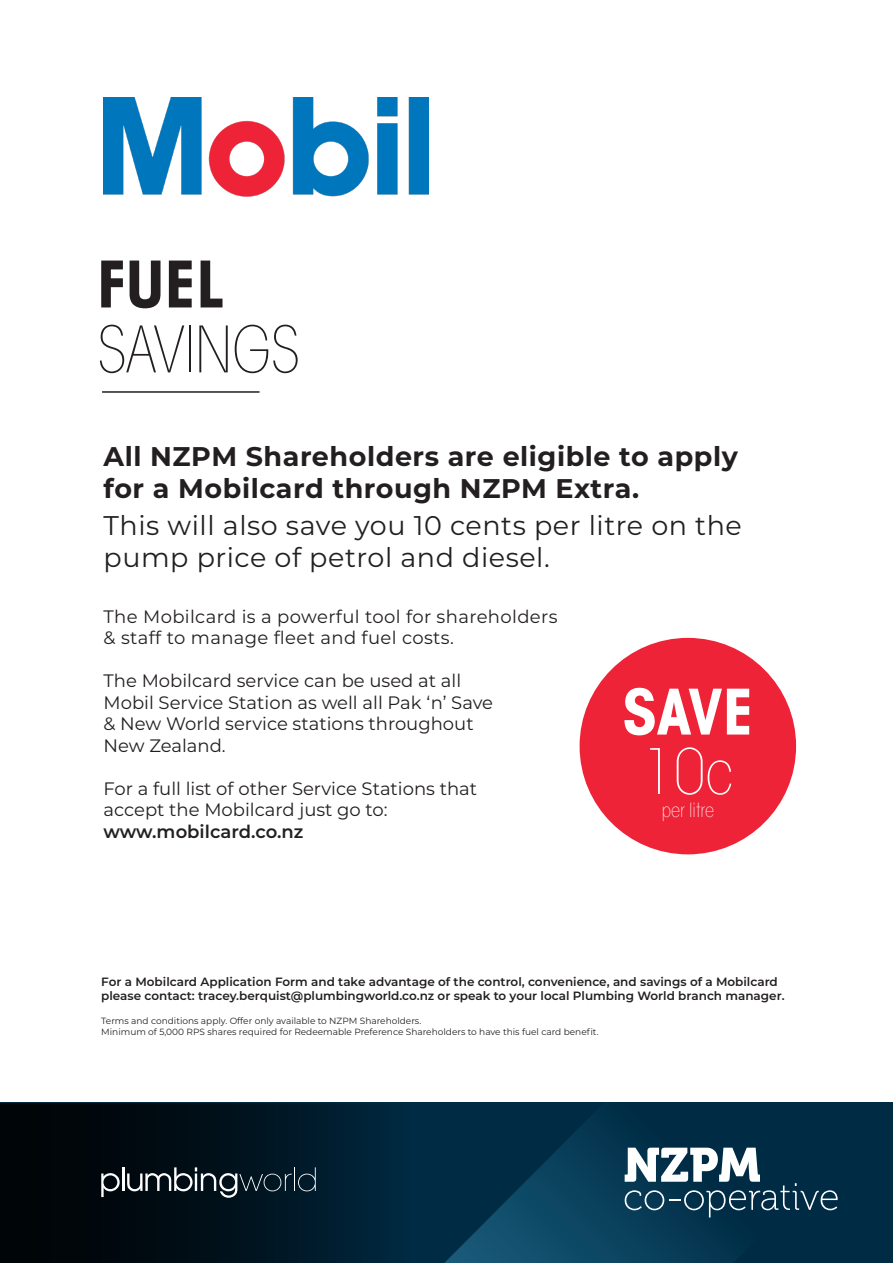
<style>
.page{position:relative;width:893px;height:1263px;background:#fff}
.page>*{position:absolute;margin:0;border:0;box-sizing:border-box;transform-origin:0 0}
.t1{font:200 condensed 63.45px "ITC Avant Garde Std";color:#231f20}
.t2{font:700 condensed 63.45px "ITC Avant Garde Std";color:#231f20}
.t3{font:700 condensed 61.95px "ITC Avant Garde Std";color:#fff}
.t4{font:200 condensed 61.95px "ITC Avant Garde Std";color:#fff}
.Heading_Bold{font:700 27px/32.4px "Montserrat";letter-spacing:.02em;color:#231f20}
.Heading_Reg{font:27px/32.4px "Montserrat";letter-spacing:.02em;color:#231f20}
.t5{font:200 condensed 19.5px "ITC Avant Garde Std";color:#fff}
.Copy{font:18px/21.6px "Montserrat";color:#231f20}
.Copy-2{font:18px/21.6px "Montserrat";letter-spacing:.02em;color:#231f20}
.Footer_Notes{font:600 12px/14.4px "Montserrat";color:#231f20}
.T_C{font:9px/10.8px "Montserrat";color:#231f20}
.s1{font-weight:600}
</style>
<div class="page">
<div style="left:0;top:1102px;width:893px;height:161px;background:#002b44"></div>
<div style="left:0;top:1103px;width:423px;height:160px;background:linear-gradient(to right,#000,#00273d)"></div>
<svg style="left:444px;top:1118px;width:312px;height:145px"></svg>
<svg style="left:101px;top:1173px;width:19px;height:24px"></svg>
<hr style="left:122px;top:1167px;width:2px;height:24px;background:#fff">
<svg style="left:127px;top:1167px;width:189px;height:31px;background:#293841"></svg>
<svg style="left:625px;top:1148px;width:213px;height:69px"></svg>
<img style="left:103px;top:97px;width:325px;height:100px">
<div style="left:580px;top:638px;width:216px;height:216px;background:#ef2337;border-radius:50%"></div>
<hr style="left:102px;top:391px;width:158px;height:2px;background:#231f20">
<p class="t2" style="left:98px;top:244px;width:128px">FUEL</p>
<p class="t1" style="left:98px;top:313px;width:204px">SAVINGS</p>
<p class="Heading_Bold" style="left:104px;top:438px;width:636px">All NZPM Shareholders are eligible to apply for a Mobilcard through NZPM Extra.</p>
<p class="Heading_Reg" style="left:104px;top:508px;width:640px">This will also save you 10 cents per litre on the pump price of petrol and diesel.</p>
<p class="Copy-2" style="left:104px;top:605px;width:455px">The Mobilcard is a powerful tool for shareholders &amp; staff to manage fleet and fuel costs.</p>
<p class="Copy" style="left:104px;top:669px;width:391px">The Mobilcard service can be used at all Mobil Service Station as well all Pak ‘n’ Save &amp; New World service stations throughout New Zealand.</p>
<p class="Copy" style="left:104px;top:777px;width:375px">For a full list of other Service Stations that accept the Mobilcard just go to: <span class="s1">www.mobilcard.co.nz</span></p>
<p class="t3" style="left:622px;top:672px;width:133px">SAVE</p>
<p class="t4" style="left:643px;top:736px;width:91px">10c</p>
<p class="t5" style="left:662px;top:799px;width:54px">per litre</p>
<p class="Footer_Notes" style="left:101px;top:974px;width:685px">For a Mobilcard Application Form and take advantage of the control, convenience, and savings of a Mobilcard please contact: tracey.berquist@plumbingworld.co.nz or speak to your local Plumbing World branch manager.</p>
<p class="T_C" style="left:101px;top:1015px;width:499px">Terms and conditions apply. Offer only available to NZPM Shareholders.<br>Minimum of 5,000 RPS shares required for Redeemable Preference Shareholders to have this fuel card benefit.</p>
</div>
